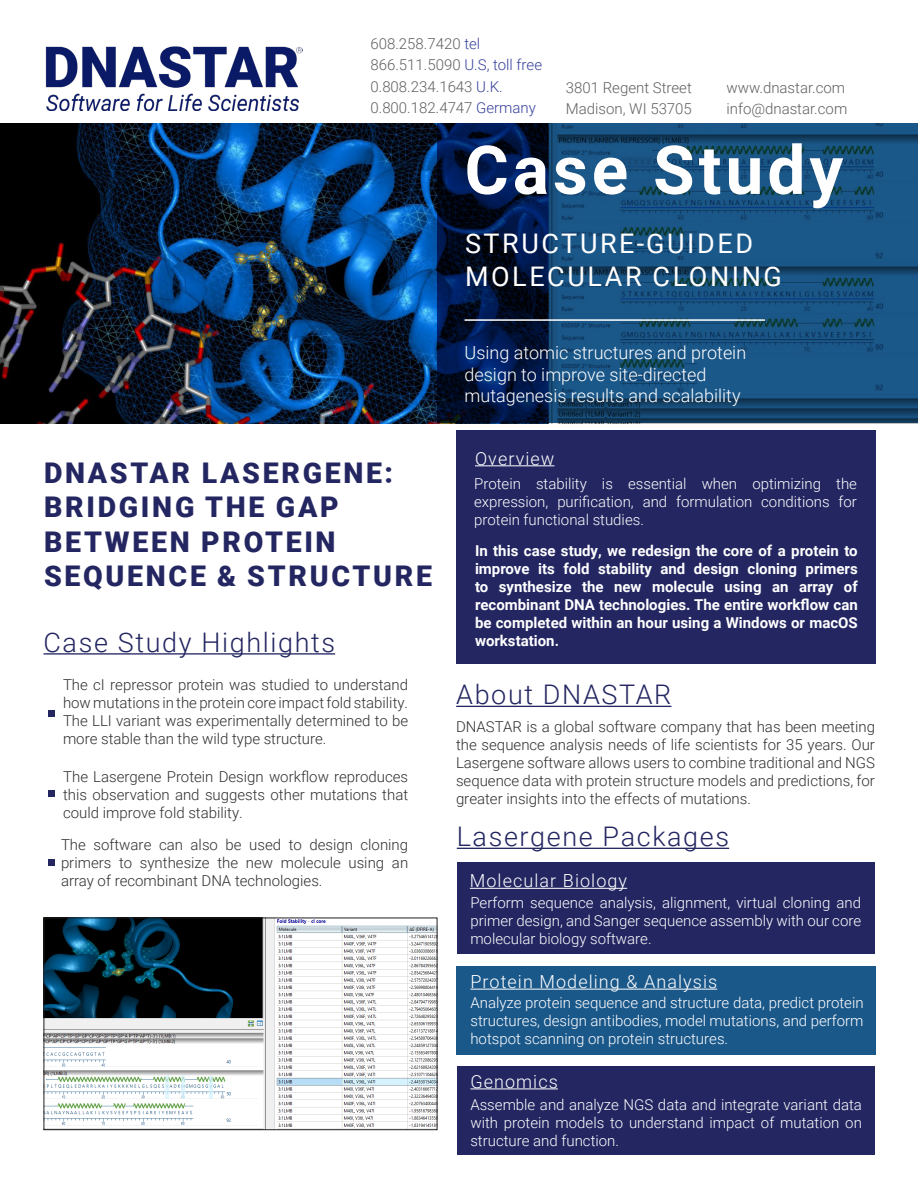
<style>
.page{position:relative;width:918px;height:1188px;background:#fff}
.page>*{position:absolute;margin:0;border:0;box-sizing:border-box;transform-origin:0 0}
.Text_Left_Justify{font:700 67.5px "Roboto";letter-spacing:.06em;color:#fff}
.Text_Left_Justify-2{font:900 28.5px/34.2px "Roboto";letter-spacing:.095em;color:#232661}
.Text_Left_Justify-3{font:300 27px "Roboto";letter-spacing:.06em;color:#232661}
.Text_Left_Justify-4{font:27px "Roboto";letter-spacing:.095em;color:#fff}
.Text_Left_Justify-5{font:300 18px/21.6px "Roboto";color:#fff}
.Text_Left_Justify-6{font:300 18px "Roboto";letter-spacing:.06em;color:#fff}
.Text_Left_Justify-7{font:300 15px/18px "Roboto";color:#312f30;text-align:justify}
.Text_Left_Justify-8{font:300 15px/18px "Roboto";color:#fff;text-align:justify}
.Text_Left_Justify-9{font:700 15px/18px "Roboto";color:#fff;text-align:justify}
.t1{font:300 15px "Roboto";color:#5f6062}
.s1{color:#36419b}
</style>
<div class="page">
<img style="left:0;top:123px;width:438px;height:300px">
<svg style="left:438px;top:123px;width:480px;height:300px;background:#12426e"></svg>
<hr style="left:465px;top:319px;width:300px;height:2px;background:#fff">
<hr style="left:456px;top:706px;width:215px;height:1px;background:#232661">
<div style="left:456px;top:431px;width:420px;height:233px;background:#232661"></div>
<hr style="left:475px;top:465px;width:79px;height:1px;background:#fff">
<div style="left:457px;top:863px;width:417px;height:91px;background:#232661"></div>
<hr style="left:470px;top:888px;width:157px;height:1px;background:#fff">
<div style="left:457px;top:966px;width:419px;height:88px;background:#1b588a"></div>
<hr style="left:470px;top:989px;width:247px;height:1px;background:#fff">
<img style="left:46px;top:920px;width:389px;height:208px">
<div style="left:44px;top:918px;width:393px;height:212px;border:1px solid #231f20"></div>
<div style="left:48px;top:711px;width:7px;height:6px;background:#232661"></div>
<svg style="left:49px;top:791px;width:6px;height:6px"></svg>
<div style="left:49px;top:859px;width:6px;height:7px;background:#232661"></div>
<hr style="left:44px;top:653px;width:291px;height:2px;background:#232661">
<div style="left:457px;top:1066px;width:417px;height:89px;background:#232661"></div>
<hr style="left:470px;top:1088px;width:88px;height:1px;background:#fff">
<hr style="left:457px;top:848px;width:272px;height:1px;background:#232661">
<img style="left:45px;top:46px;width:257px;height:64px">
<p class="t1" style="left:370px;top:33px;width:111px">608.258.7420 <span class="s1">tel</span></p>
<p class="t1" style="left:370px;top:54px;width:173px">866.511.5090 <span class="s1">U.S, toll free</span></p>
<p class="t1" style="left:370px;top:76px;width:134px">0.808.234.1643 <span class="s1">U.K.</span></p>
<p class="t1" style="left:370px;top:97px;width:167px">0.800.182.4747 <span class="s1">Germany</span></p>
<p class="t1" style="left:566px;top:77px;width:128px">3801 Regent Street</p>
<p class="t1" style="left:566px;top:98px;width:128px">Madison, WI 53705</p>
<p class="t1" style="left:726px;top:77px;width:120px">www.dnastar.com</p>
<p class="t1" style="left:726px;top:98px;width:122px">info@dnastar.com</p>
<p class="Text_Left_Justify" style="left:465px;top:123px;width:380px">Case Study</p>
<p class="Text_Left_Justify-4" style="left:465px;top:225px;width:290px">STRUCTURE-GUIDED</p>
<p class="Text_Left_Justify-4" style="left:465px;top:257px;width:318px">MOLECULAR CLONING</p>
<p class="Text_Left_Justify-2" style="left:44px;top:455px;width:389px">DNASTAR LASERGENE:<br>BRIDGING THE GAP<br>BETWEEN PROTEIN<br>SEQUENCE &amp; STRUCTURE</p>
<p class="Text_Left_Justify-3" style="left:44px;top:623px;width:293px">Case Study Highlights</p>
<p class="Text_Left_Justify-7" style="left:63px;top:675px;width:347px">The cI repressor protein was studied to understand how mutations in the protein core impact fold stability.<br>The LLI variant was experimentally determined to be more stable than the wild type structure.</p>
<p class="Text_Left_Justify-7" style="left:63px;top:767px;width:347px">The Lasergene Protein Design workflow reproduces this observation and suggests other mutations that could improve fold stability.</p>
<p class="Text_Left_Justify-7" style="left:61px;top:835px;width:349px">The software can also be used to design cloning primers to synthesize the new molecule using an array of recombinant DNA technologies.</p>
<p class="Text_Left_Justify-5" style="left:465px;top:341px;width:283px">Using atomic structures and protein design to improve site-directed mutagenesis results and scalability</p>
<p class="Text_Left_Justify-6" style="left:475px;top:446px;width:81px">Overview</p>
<p class="Text_Left_Justify-8" style="left:474px;top:474px;width:384px">Protein stability is essential when optimizing the expression, purification, and formulation conditions for protein functional studies.</p>
<p class="Text_Left_Justify-9" style="left:475px;top:541px;width:384px">In this case study, we redesign the core of a protein to improve its fold stability and design cloning primers to synthesize the new molecule using an array of recombinant DNA technologies. The entire workflow can be completed within an hour using a Windows or macOS workstation.</p>
<p class="Text_Left_Justify-3" style="left:456px;top:676px;width:217px">About DNASTAR</p>
<p class="Text_Left_Justify-7" style="left:456px;top:717px;width:421px">DNASTAR is a global software company that has been meeting the sequence analysis needs of life scientists for 35 years. Our Lasergene software allows users to combine traditional and NGS sequence data with protein structure models and predictions, for greater insights into the effects of mutations.</p>
<p class="Text_Left_Justify-3" style="left:457px;top:818px;width:274px">Lasergene Packages</p>
<p class="Text_Left_Justify-6" style="left:470px;top:868px;width:159px">Molecular Biology</p>
<p class="Text_Left_Justify-8" style="left:470px;top:893px;width:392px">Perform sequence analysis, alignment, virtual cloning and primer design, and Sanger sequence assembly with our core molecular biology software.</p>
<p class="Text_Left_Justify-6" style="left:470px;top:969px;width:248px">Protein Modeling &amp; Analysis</p>
<p class="Text_Left_Justify-8" style="left:470px;top:993px;width:395px">Analyze protein sequence and structure data, predict protein structures, design antibodies, model mutations, and perform hotspot scanning on protein structures.</p>
<p class="Text_Left_Justify-6" style="left:470px;top:1069px;width:89px">Genomics</p>
<p class="Text_Left_Justify-8" style="left:470px;top:1095px;width:393px">Assemble and analyze NGS data and integrate variant data with protein models to understand impact of mutation on structure and function.</p>
</div>
